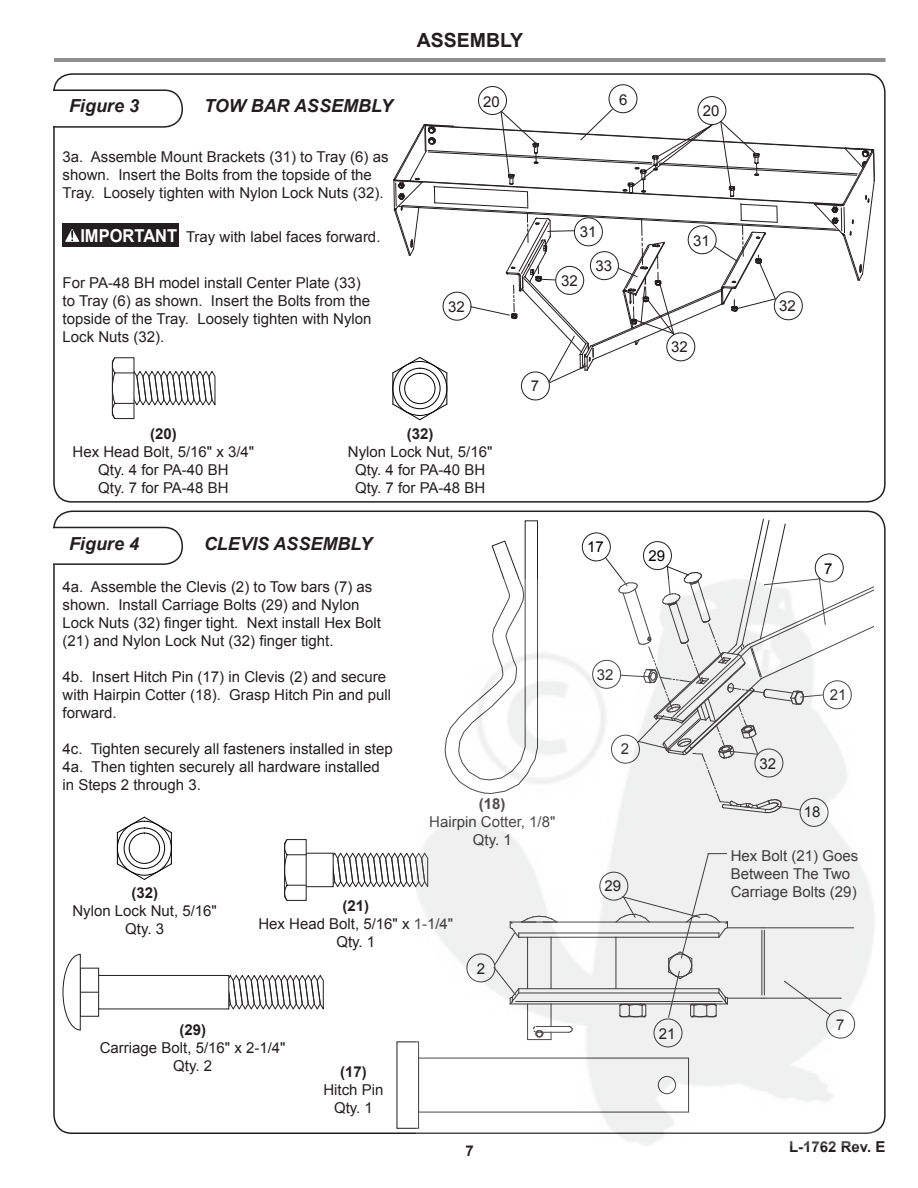
<style>
.page{position:relative;width:918px;height:1188px;background:#fff}
.page>*{position:absolute;margin:0;border:0;box-sizing:border-box;transform-origin:0 0}
.t1{font:700 19.5px "Arial";color:#231f20}
.t2{font:italic 700 18px "Arial";color:#231f20}
.t3{font:700 17.85px "Arial";color:#fff;scale:.93 1}
.t4{font:15px/18px "Arial";color:#231f20}
.t5{font:700 15px "Arial";color:#231f20}
.t6{font:15px "Arial";color:#000100}
</style>
<div class="page">
<div style="left:582px;top:533px;width:29px;height:28px;border:1px solid #231f20;border-radius:50%"></div>
<svg style="left:605px;top:518px;width:239px;height:62px"></svg>
<div style="left:53px;top:73px;width:833px;height:430px;border:2px solid #231f20;border-radius:18px"></div>
<div style="left:37px;top:90px;width:145px;height:37px;background:#fff;border-radius:18px"></div>
<div style="left:36px;top:89px;width:147px;height:39px;border:2px solid #231f20;border-radius:18px"></div>
<div style="left:26px;top:88px;width:26px;height:41px;background:#fff"></div>
<div style="left:36px;top:527px;width:147px;height:38px;border:2px solid #231f20;border-radius:18px"></div>
<div style="left:26px;top:525px;width:26px;height:41px;background:#fff"></div>
<div style="left:63px;top:224px;width:116px;height:23px;background:#231f20"></div>
<svg style="left:65px;top:229px;width:14px;height:13px"></svg>
<hr style="left:54px;top:59px;width:832px;height:1px;background:#231f20">
<hr style="left:54px;top:61px;width:832px;height:1px;background:#231f20">
<svg style="left:112px;top:357px;width:104px;height:63px"></svg>
<div style="left:399px;top:368px;width:41px;height:41px;border:1px solid #000;border-radius:50%"></div>
<div style="left:404px;top:373px;width:31px;height:31px;border:1px solid #000;border-radius:50%"></div>
<hr style="left:392px;top:373px;width:1px;height:31px;background:#000">
<hr style="left:446px;top:373px;width:1px;height:31px;background:#000">
<svg style="left:392px;top:403px;width:56px;height:18px"></svg>
<div style="left:124px;top:828px;width:41px;height:41px;border:1px solid #000;border-radius:50%"></div>
<div style="left:129px;top:833px;width:31px;height:31px;border:1px solid #000;border-radius:50%"></div>
<hr style="left:117px;top:833px;width:1px;height:31px;background:#000">
<svg style="left:116px;top:816px;width:56px;height:18px"></svg>
<hr style="left:171px;top:833px;width:1px;height:31px;background:#000">
<svg style="left:116px;top:863px;width:56px;height:17px"></svg>
<div style="left:521px;top:372px;width:29px;height:28px;border:1px solid #231f20;border-radius:50%"></div>
<div style="left:478px;top:86px;width:29px;height:29px;border:1px solid #231f20;border-radius:50%"></div>
<div style="left:698px;top:96px;width:28px;height:29px;border:1px solid #231f20;border-radius:50%"></div>
<div style="left:609px;top:84px;width:28px;height:29px;border:1px solid #231f20;border-radius:50%"></div>
<svg style="left:392px;top:108px;width:483px;height:276px"></svg>
<svg style="left:491px;top:520px;width:47px;height:60px"></svg>
<svg style="left:325px;top:852px;width:91px;height:36px"></svg>
<div style="left:304px;top:853px;width:29px;height:34px;background:#fff"></div>
<div style="left:303px;top:853px;width:31px;height:34px;border:1px solid #231f20"></div>
<svg style="left:284px;top:839px;width:23px;height:62px"></svg>
<svg style="left:220px;top:975px;width:104px;height:35px"></svg>
<div style="left:99px;top:975px;width:130px;height:34px;background:#fff"></div>
<div style="left:98px;top:975px;width:131px;height:34px;border:1px solid #231f20"></div>
<svg style="left:62px;top:954px;width:37px;height:77px"></svg>
<img style="left:416px;top:580px;width:459px;height:565px">
<p class="t1" style="left:417px;top:27px;width:108px">ASSEMBLY</p>
<p class="t2" style="left:69px;top:94px;width:72px">Figure 3</p>
<p class="t2" style="left:204px;top:94px;width:190px">TOW BAR ASSEMBLY</p>
<p class="t4" style="left:63px;top:148px;width:327px">3a. Assemble Mount Brackets (31) to Tray (6) as shown. Insert the Bolts from the topside of the<br>Tray. Loosely tighten with Nylon Lock Nuts (32).</p>
<p class="t3" style="left:80px;top:224px;width:106px">IMPORTANT</p>
<p class="t4" style="left:186px;top:227px;width:196px">Tray with label faces forward.</p>
<p class="t4" style="left:63px;top:274px;width:311px">For PA-48 BH model install Center Plate (33) to Tray (6) as shown. Insert the Bolts from the topside of the Tray. Loosely tighten with Nylon Lock Nuts (32).</p>
<p class="t4" style="left:483px;top:92px;width:18px">20</p>
<p class="t4" style="left:448px;top:298px;width:18px">32</p>
<p class="t5" style="left:150px;top:424px;width:28px">(20)</p>
<p class="t4" style="left:73px;top:443px;width:183px">Hex Head Bolt, 5/16" x 3/4"</p>
<p class="t4" style="left:98px;top:461px;width:132px">Qty. 4 for PA-40 BH</p>
<p class="t4" style="left:98px;top:479px;width:132px">Qty. 7 for PA-48 BH</p>
<p class="t5" style="left:407px;top:424px;width:28px">(32)</p>
<p class="t4" style="left:348px;top:443px;width:146px">Nylon Lock Nut, 5/16"</p>
<p class="t4" style="left:355px;top:461px;width:132px">Qty. 4 for PA-40 BH</p>
<p class="t4" style="left:355px;top:479px;width:132px">Qty. 7 for PA-48 BH</p>
<p class="t2" style="left:69px;top:532px;width:72px">Figure 4</p>
<p class="t2" style="left:204px;top:532px;width:170px">CLEVIS ASSEMBLY</p>
<p class="t4" style="left:63px;top:578px;width:320px">4a. Assemble the Clevis (2) to Tow bars (7) as shown. Install Carriage Bolts (29) and Nylon Lock Nuts (32) finger tight. Next install Hex Bolt (21) and Nylon Lock Nut (32) finger tight.</p>
<p class="t4" style="left:63px;top:668px;width:330px">4b. Insert Hitch Pin (17) in Clevis (2) and secure with Hairpin Cotter (18). Grasp Hitch Pin and pull forward.</p>
<p class="t4" style="left:63px;top:740px;width:332px">4c. Tighten securely all fasteners installed in step<br>4a. Then tighten securely all hardware installed in Steps 2 through 3.</p>
<p class="t4" style="left:531px;top:377px;width:10px">7</p>
<p class="t4" style="left:619px;top:91px;width:10px">6</p>
<p class="t4" style="left:580px;top:223px;width:18px">31</p>
<p class="t4" style="left:561px;top:272px;width:18px">32</p>
<p class="t4" style="left:595px;top:257px;width:18px">33</p>
<p class="t6" style="left:587px;top:537px;width:18px">17</p>
<p class="t6" style="left:597px;top:665px;width:18px">32</p>
<p class="t6" style="left:621px;top:739px;width:10px">2</p>
<p class="t5" style="left:131px;top:883px;width:28px">(32)</p>
<p class="t4" style="left:72px;top:902px;width:146px">Nylon Lock Nut, 5/16"</p>
<p class="t4" style="left:125px;top:920px;width:40px">Qty. 3</p>
<p class="t5" style="left:479px;top:794px;width:28px">(18)</p>
<p class="t4" style="left:429px;top:813px;width:128px">Hairpin Cotter, 1/8"</p>
<p class="t4" style="left:473px;top:831px;width:40px">Qty. 1</p>
<p class="t5" style="left:343px;top:896px;width:28px">(21)</p>
<p class="t4" style="left:258px;top:915px;width:196px">Hex Head Bolt, 5/16" x 1-1/4"</p>
<p class="t4" style="left:336px;top:933px;width:40px">Qty. 1</p>
<p class="t6" style="left:477px;top:958px;width:10px">2</p>
<p class="t5" style="left:179px;top:1020px;width:28px">(29)</p>
<p class="t4" style="left:100px;top:1039px;width:187px">Carriage Bolt, 5/16" x 2-1/4"</p>
<p class="t4" style="left:173px;top:1057px;width:40px">Qty. 2</p>
<p class="t5" style="left:340px;top:1062px;width:28px">(17)</p>
<p class="t4" style="left:323px;top:1081px;width:62px">Hitch Pin</p>
<p class="t4" style="left:334px;top:1099px;width:40px">Qty. 1</p>
<p class="t6" style="left:605px;top:876px;width:18px">29</p>
<p class="t4" style="left:703px;top:102px;width:18px">20</p>
<p class="t4" style="left:693px;top:232px;width:18px">31</p>
<p class="t4" style="left:671px;top:338px;width:18px">32</p>
<p class="t4" style="left:779px;top:297px;width:18px">32</p>
<p class="t6" style="left:649px;top:546px;width:18px">29</p>
<p class="t6" style="left:659px;top:1024px;width:18px">21</p>
<p class="t6" style="left:824px;top:558px;width:10px">7</p>
<p class="t6" style="left:760px;top:754px;width:18px">32</p>
<p class="t6" style="left:830px;top:685px;width:18px">21</p>
<p class="t6" style="left:804px;top:802px;width:18px">18</p>
<p class="t4" style="left:731px;top:847px;width:129px">Hex Bolt (21) Goes<br>Between The Two<br>Carriage Bolts (29)</p>
<p class="t6" style="left:836px;top:1015px;width:10px">7</p>
<p class="t5" style="left:466px;top:1141px;width:10px">7</p>
<p class="t5" style="left:789px;top:1137px;width:98px">L-1762 Rev. E</p>
</div>
